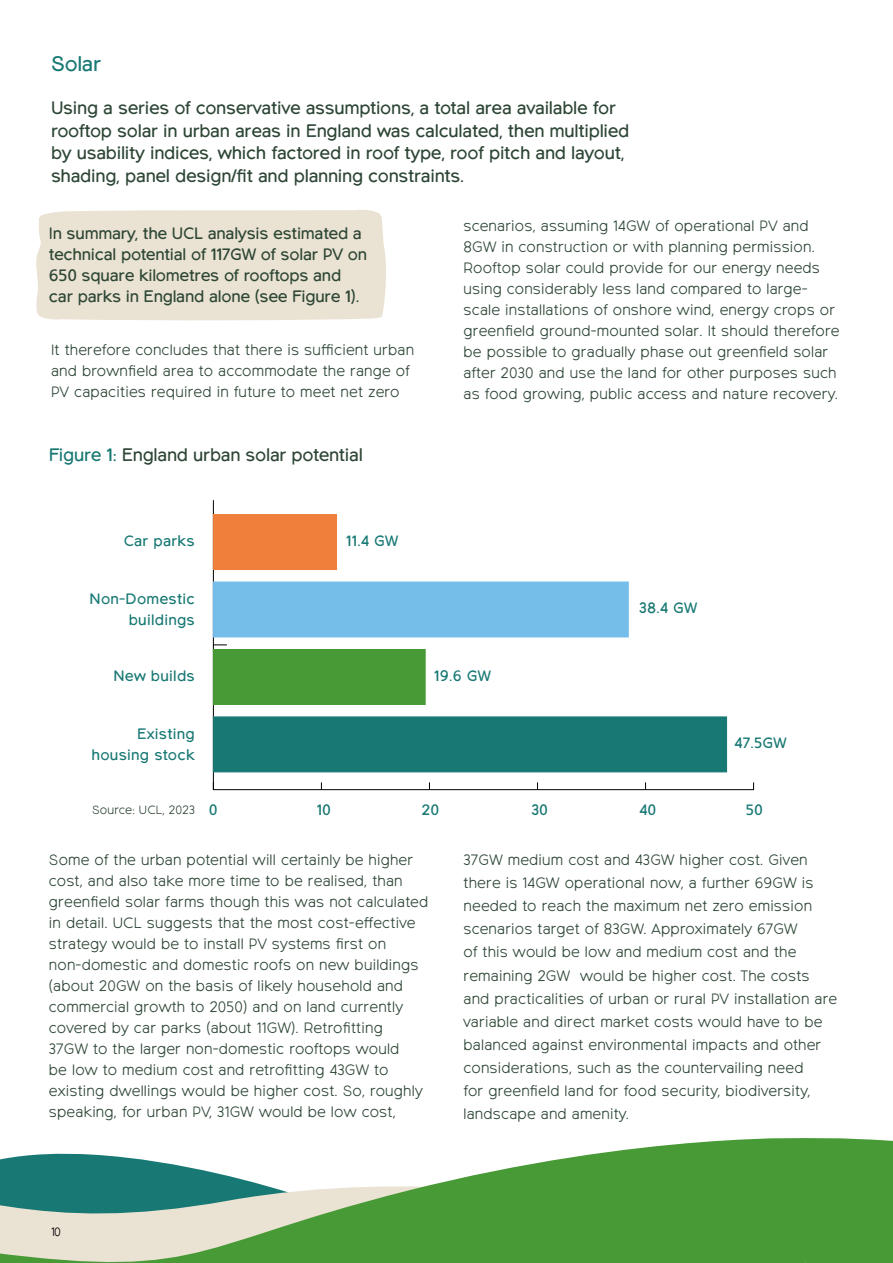
<style>
.page{position:relative;width:893px;height:1263px;background:#fff}
.page>*{position:absolute;margin:0;border:0;box-sizing:border-box;transform-origin:0 0}
.t1{font:21px "Northwoods";letter-spacing:-.015em;color:#187873}
.t2{font:18px/22.5px "Northwoods";letter-spacing:-.015em;color:#2d4635}
.t3{font:16.5px/21px "Northwoods";letter-spacing:-.015em;color:#2d4635}
.t4{font:300 15px/21px "Northwoods";letter-spacing:.015em;color:#2d4635}
.t5{font:15px/21px "Northwoods";letter-spacing:.015em;color:#187873;text-align:right}
.t6{font:300 12px "Northwoods";letter-spacing:.015em;color:#2d4635}
.t7{font:300 12px "Northwoods";color:#000}
.s1{color:#187873}
</style>
<div class="page">
<div style="left:36px;top:210px;width:350px;height:111px;background:#eae2d2"></div>
<hr style="left:213px;top:789px;width:541px;height:1px;background:#000">
<hr style="left:213px;top:500px;width:1px;height:290px;background:#000">
<svg style="left:214px;top:645px;width:13px;height:1px"></svg>
<div style="left:213px;top:717px;width:514px;height:55px;background:#187873"></div>
<div style="left:213px;top:649px;width:212px;height:56px;background:#479a36"></div>
<div style="left:213px;top:582px;width:416px;height:55px;background:#76beea"></div>
<div style="left:213px;top:514px;width:124px;height:56px;background:#f07f3c"></div>
<svg style="left:0;top:1138px;width:806px;height:125px;fill:#479a36"></svg>
<div style="left:806px;top:1138px;width:87px;height:125px;background:#479a36"></div>
<h1 class="t1" style="left:51px;top:51px;width:52px">Solar</h1>
<p class="t2" style="left:51px;top:97px;width:580px">Using a series of conservative assumptions, a total area available for rooftop solar in urban areas in England was calculated, then multiplied by usability indices, which factored in roof type, roof pitch and layout, shading, panel design/fit and planning constraints.</p>
<p class="t3" style="left:49px;top:223px;width:320px">In summary, the UCL analysis estimated a technical potential of 117GW of solar PV on 650 square kilometres of rooftops and car parks in England alone (see Figure 1).</p>
<p class="t4" style="left:51px;top:340px;width:365px">It therefore concludes that there is sufficient urban and brownfield area to accommodate the range of<br>PV capacities required in future to meet net zero</p>
<p class="t2" style="left:49px;top:444px;width:316px"><span class="s1">Figure 1:</span> England urban solar potential</p>
<p class="t4" style="left:463px;top:216px;width:378px">scenarios, assuming 14GW of operational PV and 8GW in construction or with planning permission.<br>Rooftop solar could provide for our energy needs using considerably less land compared to large&shy;scale installations of onshore wind, energy crops or greenfield ground-mounted solar. It should therefore be possible to gradually phase out greenfield solar after 2030 and use the land for other purposes such as food growing, public access and nature recovery.</p>
<p class="t5" style="left:124px;top:531px;width:72px">Car parks</p>
<p class="t5" style="left:90px;top:589px;width:107px">Non-Domestic buildings</p>
<p class="t5" style="left:114px;top:666px;width:83px">New builds</p>
<p class="t5" style="left:92px;top:723px;width:105px">Existing housing stock</p>
<p class="t5" style="left:346px;top:530px;width:54px">11.4 GW</p>
<p class="t5" style="left:434px;top:665px;width:58px">19.6 GW</p>
<p class="t5" style="left:639px;top:598px;width:60px">38.4 GW</p>
<p class="t5" style="left:734px;top:733px;width:54px">47.5GW</p>
<p class="t5" style="left:209px;top:800px;width:10px">0</p>
<p class="t5" style="left:317px;top:800px;width:16px">10</p>
<p class="t5" style="left:422px;top:800px;width:19px">20</p>
<p class="t5" style="left:531px;top:800px;width:18px">30</p>
<p class="t5" style="left:639px;top:800px;width:18px">40</p>
<p class="t5" style="left:746px;top:800px;width:19px">50</p>
<p class="t6" style="left:92px;top:803px;width:104px">Source: UCL, 2023</p>
<p class="t4" style="left:49px;top:850px;width:381px">Some of the urban potential will certainly be higher cost, and also take more time to be realised, than greenfield solar farms though this was not calculated in detail. UCL suggests that the most cost-effective strategy would be to install PV systems first on non-domestic and domestic roofs on new buildings (about 20GW on the basis of likely household and commercial growth to 2050) and on land currently covered by car parks (about 11GW). Retrofitting<br>37GW to the larger non-domestic rooftops would<br>be low to medium cost and retrofitting 43GW to existing dwellings would be higher cost. So, roughly speaking, for urban PV, 31GW would be low cost,</p>
<p class="t4" style="left:463px;top:849px;width:375px;line-height:23.1px">37GW medium cost and 43GW higher cost. Given there is 14GW operational now, a further 69GW is needed to reach the maximum net zero emission scenarios target of 83GW. Approximately 67GW<br>of this would be low and medium cost and the remaining 2GW would be higher cost. The costs and practicalities of urban or rural PV installation are variable and direct market costs would have to be balanced against environmental impacts and other considerations, such as the countervailing need<br>for greenfield land for food security, biodiversity, landscape and amenity.</p>
<p class="t7" style="left:51px;top:1225px;width:12px">10</p>
<p class="t7" style="left:57px;top:1226px;width:8px">0</p>
</div>
